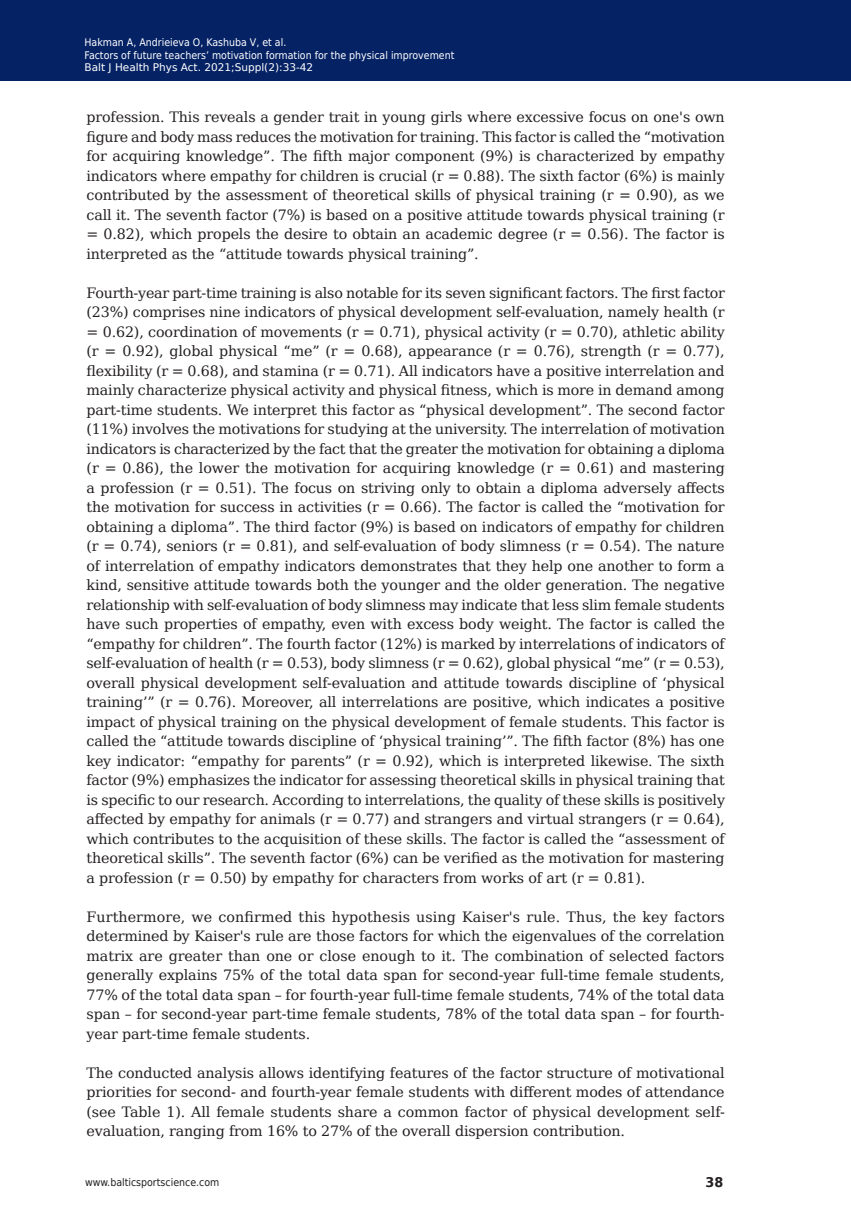
<style>
.page{position:relative;width:851px;height:1212px;background:#fff}
.page>*{position:absolute;margin:0;border:0;box-sizing:border-box;transform-origin:0 0}
.t1{font:14.25px/19.5px "DejaVu Serif";letter-spacing:-.01em;color:#231f20;text-align:justify}
.t2{font:700 13.35px "DejaVu Sans";color:#231f20;scale:.96 1}
.t3{font:10.5px/12.6px "DejaVu Sans Condensed";color:#fff}
.t4{font:10.5px "DejaVu Sans";color:#fff}
.t5{font:10.5px "DejaVu Sans Condensed";color:#231f20}
</style>
<div class="page">
<div style="left:0;top:0;width:850px;height:80px;background:#052265"></div>
<p class="t3" style="left:84px;top:35px;width:371px">Hakman A, Andrieieva O, Kashuba V, et al.<br>Factors of future teachers’ motivation formation for the physical improvement</p>
<p class="t4" style="left:84px;top:59px;width:230px">Balt J Health Phys Act. 2021;Suppl(2):33-42</p>
<p class="t1" style="left:86px;top:106px;width:639px">profession. This reveals a gender trait in young girls where excessive focus on one's own figure and body mass reduces the motivation for training. This factor is called the “motivation for acquiring knowledge”. The fifth major component (9%) is characterized by empathy indicators where empathy for children is crucial (r = 0.88). The sixth factor (6%) is mainly contributed by the assessment of theoretical skills of physical training (r = 0.90), as we call it. The seventh factor (7%) is based on a positive attitude towards physical training (r = 0.82), which propels the desire to obtain an academic degree (r = 0.56). The factor is interpreted as the “attitude towards physical training”.</p>
<p class="t1" style="left:86px;top:282px;width:640px">Fourth-year part-time training is also notable for its seven significant factors. The first factor (23%) comprises nine indicators of physical development self-evaluation, namely health (r = 0.62), coordination of movements (r = 0.71), physical activity (r = 0.70), athletic ability (r = 0.92), global physical “me” (r = 0.68), appearance (r = 0.76), strength (r = 0.77), flexibility (r = 0.68), and stamina (r = 0.71). All indicators have a positive interrelation and mainly characterize physical activity and physical fitness, which is more in demand among part-time students. We interpret this factor as “physical development”. The second factor (11%) involves the motivations for studying at the university. The interrelation of motivation indicators is characterized by the fact that the greater the motivation for obtaining a diploma (r = 0.86), the lower the motivation for acquiring knowledge (r = 0.61) and mastering a profession (r = 0.51). The focus on striving only to obtain a diploma adversely affects the motivation for success in activities (r = 0.66). The factor is called the “motivation for obtaining a diploma”. The third factor (9%) is based on indicators of empathy for children (r = 0.74), seniors (r = 0.81), and self-evaluation of body slimness (r = 0.54). The nature of interrelation of empathy indicators demonstrates that they help one another to form a kind, sensitive attitude towards both the younger and the older generation. The negative relationship with self-evaluation of body slimness may indicate that less slim female students have such properties of empathy, even with excess body weight. The factor is called the “empathy for children”. The fourth factor (12%) is marked by interrelations of indicators of self-evaluation of health (r = 0.53), body slimness (r = 0.62), global physical “me” (r = 0.53), overall physical development self-evaluation and attitude towards discipline of ‘physical training’” (r = 0.76). Moreover, all interrelations are positive, which indicates a positive impact of physical training on the physical development of female students. This factor is called the “attitude towards discipline of ‘physical training’”. The fifth factor (8%) has one key indicator: “empathy for parents” (r = 0.92), which is interpreted likewise. The sixth factor (9%) emphasizes the indicator for assessing theoretical skills in physical training that is specific to our research. According to interrelations, the quality of these skills is positively affected by empathy for animals (r = 0.77) and strangers and virtual strangers (r = 0.64), which contributes to the acquisition of these skills. The factor is called the “assessment of theoretical skills”. The seventh factor (6%) can be verified as the motivation for mastering a profession (r = 0.50) by empathy for characters from works of art (r = 0.81).</p>
<p class="t1" style="left:86px;top:905px;width:639px">Furthermore, we confirmed this hypothesis using Kaiser's rule. Thus, the key factors determined by Kaiser's rule are those factors for which the eigenvalues of the correlation matrix are greater than one or close enough to it. The combination of selected factors generally explains 75% of the total data span for second-year full-time female students, 77% of the total data span – for fourth-year full-time female students, 74% of the total data span – for second-year part-time female students, 78% of the total data span – for fourth&shy;year part-time female students.</p>
<p class="t1" style="left:86px;top:1061px;width:639px">The conducted analysis allows identifying features of the factor structure of motivational priorities for second- and fourth-year female students with different modes of attendance (see Table 1). All female students share a common factor of physical development self&shy;evaluation, ranging from 16% to 27% of the overall dispersion contribution.</p>
<p class="t5" style="left:85px;top:1174px;width:136px">www.balticsportscience.com</p>
<p class="t2" style="left:705px;top:1172px;width:20px">38</p>
</div>
